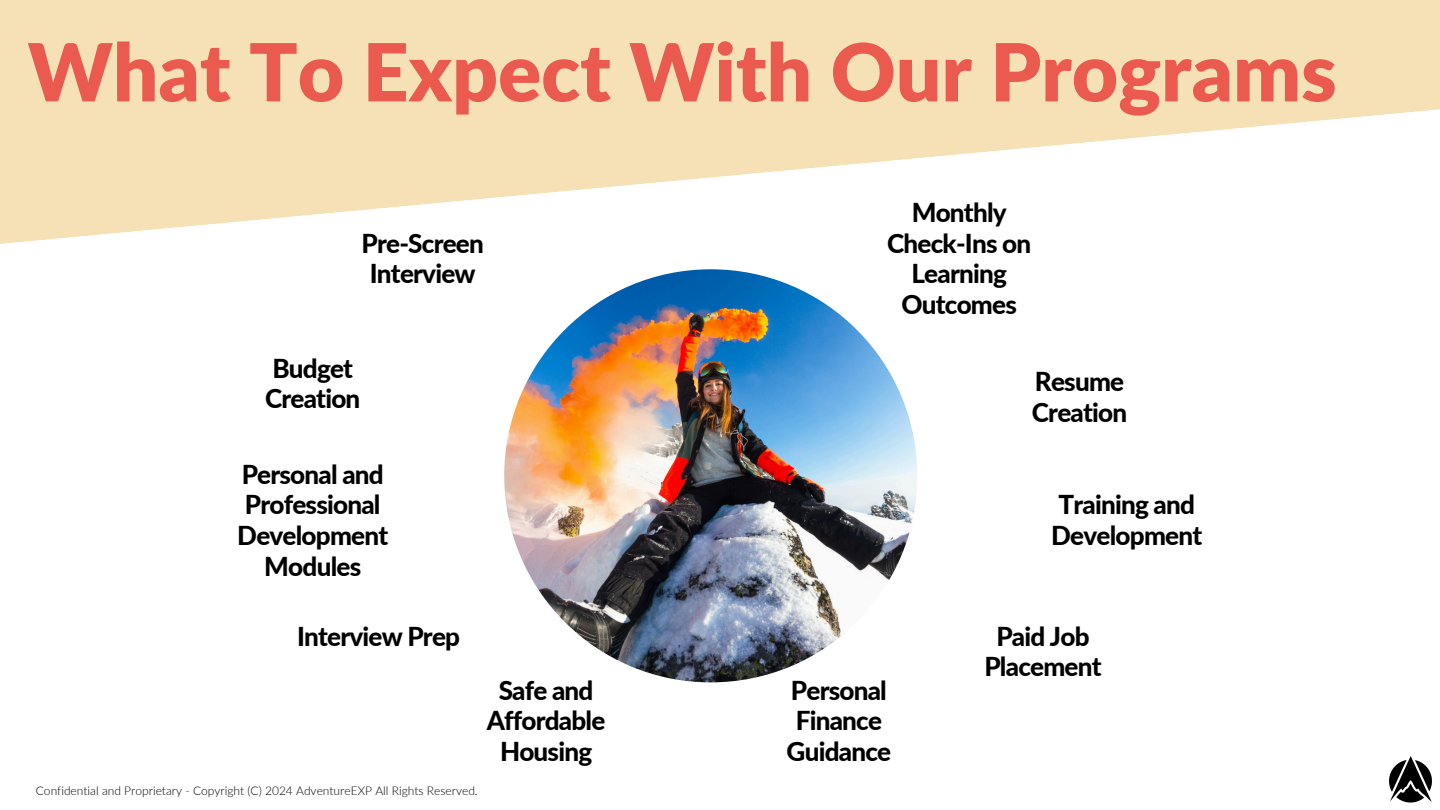
<style>
.page{position:relative;width:1440px;height:810px;background:#fff}
.page>*{position:absolute;margin:0;border:0;box-sizing:border-box;transform-origin:0 0}
.t1{font:900 80px "Lato";color:#ea5a4f}
.t2{font:800 26.1px/30.8px "Lato";letter-spacing:-.03em;color:#000;text-align:center}
.t3{font:300 12px "Lato";color:#000}
</style>
<div class="page">
<svg style="left:0;top:0;width:1440px;height:244px;fill:#f6e1b6"></svg>
<img style="left:1389px;top:756px;width:43px;height:47px">
<img style="left:504px;top:269px;width:413px;height:413px;border-radius:50%">
<h1 class="t1" style="left:28px;top:22px;width:1310px">What To Expect With Our Programs</h1>
<p class="t2" style="left:362px;top:227px;width:124px">Pre-Screen<br>Interview</p>
<h2 class="t2" style="left:265px;top:352px;width:97px;text-align:left">Budget<br>Creation</h2>
<h2 class="t2" style="left:237px;top:458px;width:152px">Personal and<br>Professional<br>Development<br>Modules</h2>
<h2 class="t2" style="left:297px;top:620px;width:165px">Interview Prep</h2>
<h2 class="t2" style="left:887px;top:196px;width:146px">Monthly<br>Check-Ins on<br>Learning<br>Outcomes</h2>
<h2 class="t2" style="left:1032px;top:365px;width:97px;text-align:left">Resume<br>Creation</h2>
<h2 class="t2" style="left:1051px;top:489px;width:152px;text-align:left">Training and<br>Development</h2>
<p class="t2" style="left:984px;top:620px;width:119px">Paid Job<br>Placement</p>
<h2 class="t3" style="left:36px;top:784px;width:443px">Confidential and Proprietary - Copyright (C) 2024 AdventureEXP All Rights Reserved.</h2>
<h2 class="t2" style="left:487px;top:674px;width:120px">Safe and<br>Affordable<br>Housing</h2>
<h2 class="t2" style="left:787px;top:674px;width:106px">Personal<br>Finance<br>Guidance</h2>
</div>
